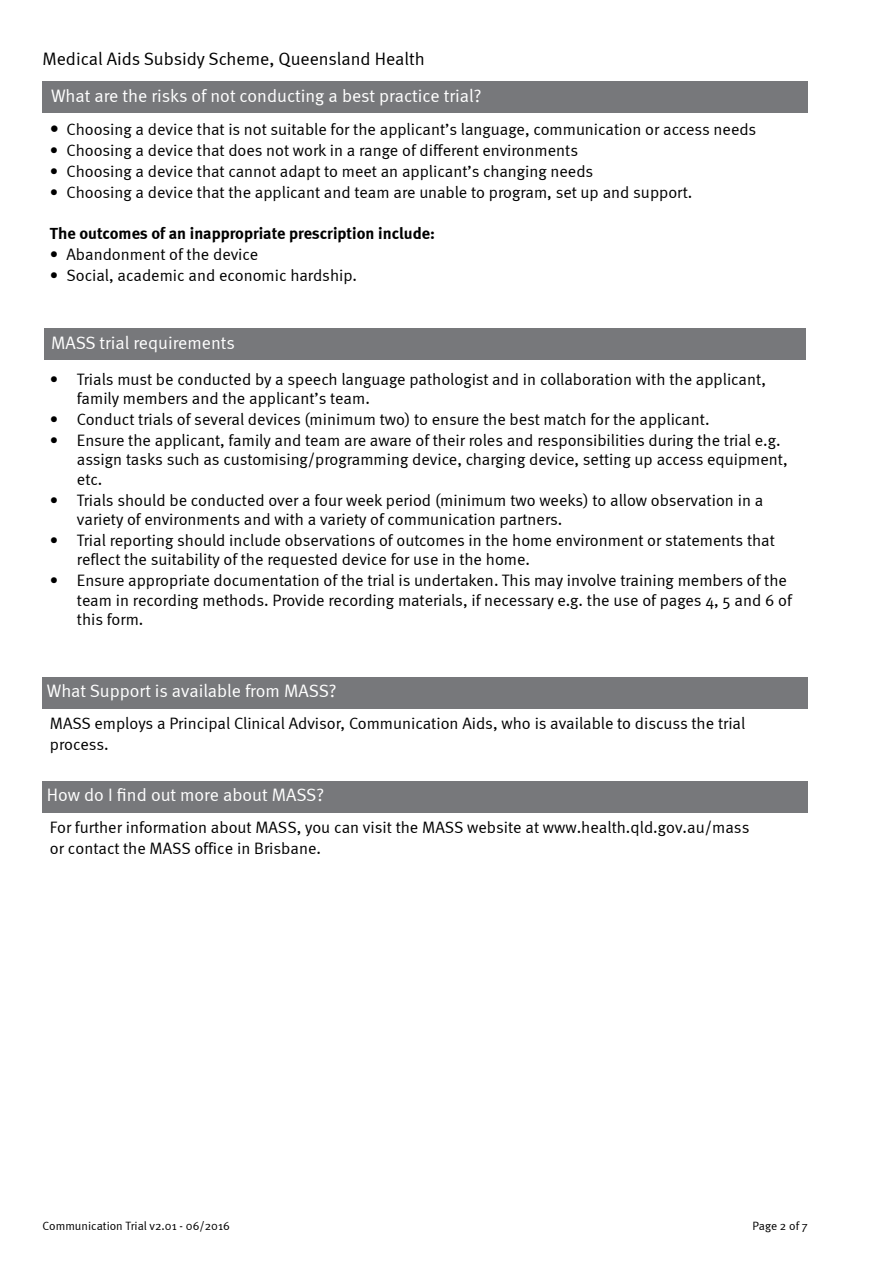
<style>
.page{position:relative;width:893px;height:1263px;background:#fff}
.page>*{position:absolute;margin:0;border:0;box-sizing:border-box;transform-origin:0 0}
.t1{font:18px "Meta Normal";color:#fff}
.t2{font:18px "Meta Normal";color:#000}
.t3{font:16.5px/19.5px "Meta Normal";color:#000}
.t4{font:700 16.5px "Meta";color:#000}
.t5{font:12px "Meta Normal";letter-spacing:-.005em;color:#000}
.s1{font-size:18px}
</style>
<div class="page">
<div style="left:43px;top:81px;width:765px;height:32px;background:#77787b"></div>
<div style="left:45px;top:328px;width:761px;height:32px;background:#77787b"></div>
<div style="left:43px;top:677px;width:765px;height:32px;background:#77787b"></div>
<div style="left:43px;top:781px;width:765px;height:32px;background:#77787b"></div>
<p class="t2" style="left:43px;top:49px;width:384px">Medical Aids Subsidy Scheme, Queensland Health</p>
<p class="t1" style="left:51px;top:85px;width:432px">What are the risks of not conducting a best practice trial?</p>
<p class="t3" style="left:50px;top:120px;width:708px"><span class="s1">•</span> Choosing a device that is not suitable for the applicant’s language, communication or access needs</p>
<p class="t3" style="left:50px;top:141px;width:530px">• Choosing a device that does not work in a range of different environments</p>
<p class="t3" style="left:50px;top:161px;width:545px">• Choosing a device that cannot adapt to meet an applicant’s changing needs</p>
<p class="t3" style="left:50px;top:182px;width:644px">• Choosing a device that the applicant and team are unable to program, set up and support.</p>
<p class="t4" style="left:50px;top:224px;width:386px">The outcomes of an inappropriate prescription include:</p>
<p class="t3" style="left:50px;top:244px;width:210px">• Abandonment of the device</p>
<p class="t3" style="left:50px;top:265px;width:309px">• Social, academic and economic hardship.</p>
<p class="t1" style="left:51px;top:332px;width:185px">MASS trial requirements</p>
<p class="t3" style="left:77px;top:369px;width:690px;text-indent:-27px">• Trials must be conducted by a speech language pathologist and in collaboration with the applicant, family members and the applicant’s team.</p>
<p class="t3" style="left:50px;top:409px;width:661px">• Conduct trials of several devices (minimum two) to ensure the best match for the applicant.</p>
<p class="t3" style="left:77px;top:430px;width:712px;text-indent:-27px">• Ensure the applicant, family and team are aware of their roles and responsibilities during the trial e.g. assign tasks such as customising/programming device, charging device, setting up access equipment, etc.</p>
<p class="t3" style="left:77px;top:490px;width:688px;text-indent:-27px">• Trials should be conducted over a four week period (minimum two weeks) to allow observation in a variety of environments and with a variety of communication partners.</p>
<p class="t3" style="left:77px;top:530px;width:699px;text-indent:-27px">• Trial reporting should include observations of outcomes in the home environment or statements that reflect the suitability of the requested device for use in the home.</p>
<p class="t3" style="left:77px;top:570px;width:716px;text-indent:-27px">• Ensure appropriate documentation of the trial is undertaken. This may involve training members of the team in recording methods. Provide recording materials, if necessary e.g. the use of pages 4, 5 and 6 of this form.</p>
<p class="t1" style="left:47px;top:681px;width:291px">What Support is available from MASS?</p>
<p class="t3" style="left:50px;top:713px;width:697px;line-height:20.7px">MASS employs a Principal Clinical Advisor, Communication Aids, who is available to discuss the trial process.</p>
<p class="t1" style="left:47px;top:785px;width:279px">How do I find out more about MASS?</p>
<p class="t3" style="left:50px;top:817px;width:701px;line-height:20.7px">For further information about MASS, you can visit the MASS website at www.health.qld.gov.au/mass or contact the MASS office in Brisbane.</p>
<p class="t5" style="left:752px;top:1219px;width:57px">Page 2 of 7</p>
</div>
